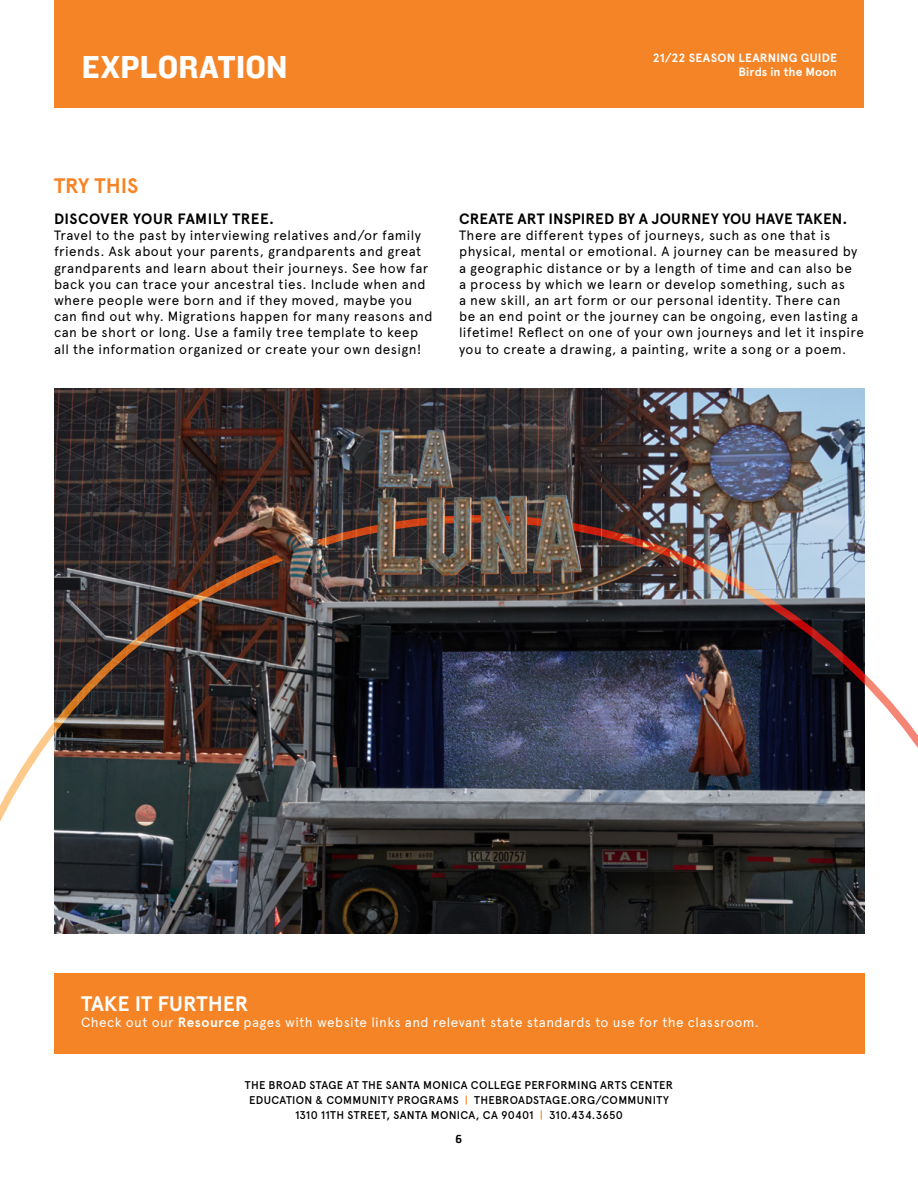
<style>
.page{position:relative;width:918px;height:1188px;background:#fff}
.page>*{position:absolute;margin:0;border:0;box-sizing:border-box;transform-origin:0 0}
.t1{font:33px "Knockout HTF51 Middleweight";letter-spacing:.005em;color:#fff}
.t2{font:700 21px "Apercu";color:#fff}
.t3{font:700 21px "Apercu";letter-spacing:-.005em;color:#f58427}
.t4{font:700 15px "Apercu";letter-spacing:.01em;color:#000}
.t5{font:13.5px/16.2px "Apercu";letter-spacing:.03em;color:#000}
.t6{font:13.5px "Apercu";letter-spacing:.03em;color:#fff}
.t7{font:700 12px/13.5px "Apercu";letter-spacing:.015em;color:#fff;text-align:right}
.t8{font:500 12px "Cachet";color:#000}
.t9{font:500 11.25px/15px "Apercu";letter-spacing:.025em;color:#000;text-align:center}
.s1{font-weight:700}
.s2{color:#f58427}
</style>
<div class="page">
<img style="left:54px;top:389px;width:810px;height:55px">
<img style="left:0;top:444px;width:918px;height:610px">
<div style="left:54px;top:0;width:810px;height:108px;background:#f58427"></div>
<div style="left:54px;top:973px;width:810px;height:80px;background:#f58427"></div>
<h1 class="t1" style="left:82px;top:49px;width:207px">EXPLORATION</h1>
<p class="t7" style="left:653px;top:52px;width:186px">21/22 SEASON LEARNING GUIDE<br>Birds in the Moon</p>
<h1 class="t1" style="left:82px;top:49px;width:189px">INSPIRATION</h1>
<h2 class="t3" style="left:54px;top:173px;width:86px">TRY THIS</h2>
<p class="t4" style="left:54px;top:210px;width:222px">DISCOVER YOUR FAMILY TREE.</p>
<p class="t5" style="left:54px;top:227px;width:380px">Travel to the past by interviewing relatives and/or family friends. Ask about your parents, grandparents and great grandparents and learn about their journeys. See how far back you can trace your ancestral ties. Include when and where people were born and if they moved, maybe you can find out why. Migrations happen for many reasons and can be short or long. Use a family tree template to keep all the information organized or create your own design!</p>
<p class="t4" style="left:459px;top:210px;width:390px">CREATE ART INSPIRED BY A JOURNEY YOU HAVE TAKEN.</p>
<p class="t5" style="left:459px;top:227px;width:406px">There are different types of journeys, such as one that is physical, mental or emotional. A journey can be measured by a geographic distance or by a length of time and can also be<br>a process by which we learn or develop something, such as<br>a new skill, an art form or our personal identity. There can<br>be an end point or the journey can be ongoing, even lasting a lifetime! Reflect on one of your own journeys and let it inspire you to create a drawing, a painting, write a song or a poem.</p>
<h2 class="t2" style="left:81px;top:991px;width:169px">TAKE IT FURTHER</h2>
<p class="t6" style="left:81px;top:1014px;width:680px">Check out our <span class="s1">Resource</span> pages with website links and relevant state standards to use for the classroom.</p>
<p class="t9" style="left:245px;top:1078px;width:430px">THE BROAD STAGE AT THE SANTA MONICA COLLEGE PERFORMING ARTS CENTER<br>EDUCATION &amp; COMMUNITY PROGRAMS <span class="s2">|</span> THEBROADSTAGE.ORG/COMMUNITY<br>1310 11TH STREET, SANTA MONICA, CA 90401 <span class="s2">|</span> 310.434.3650</p>
<p class="t8" style="left:455px;top:1132px;width:9px">6</p>
</div>
